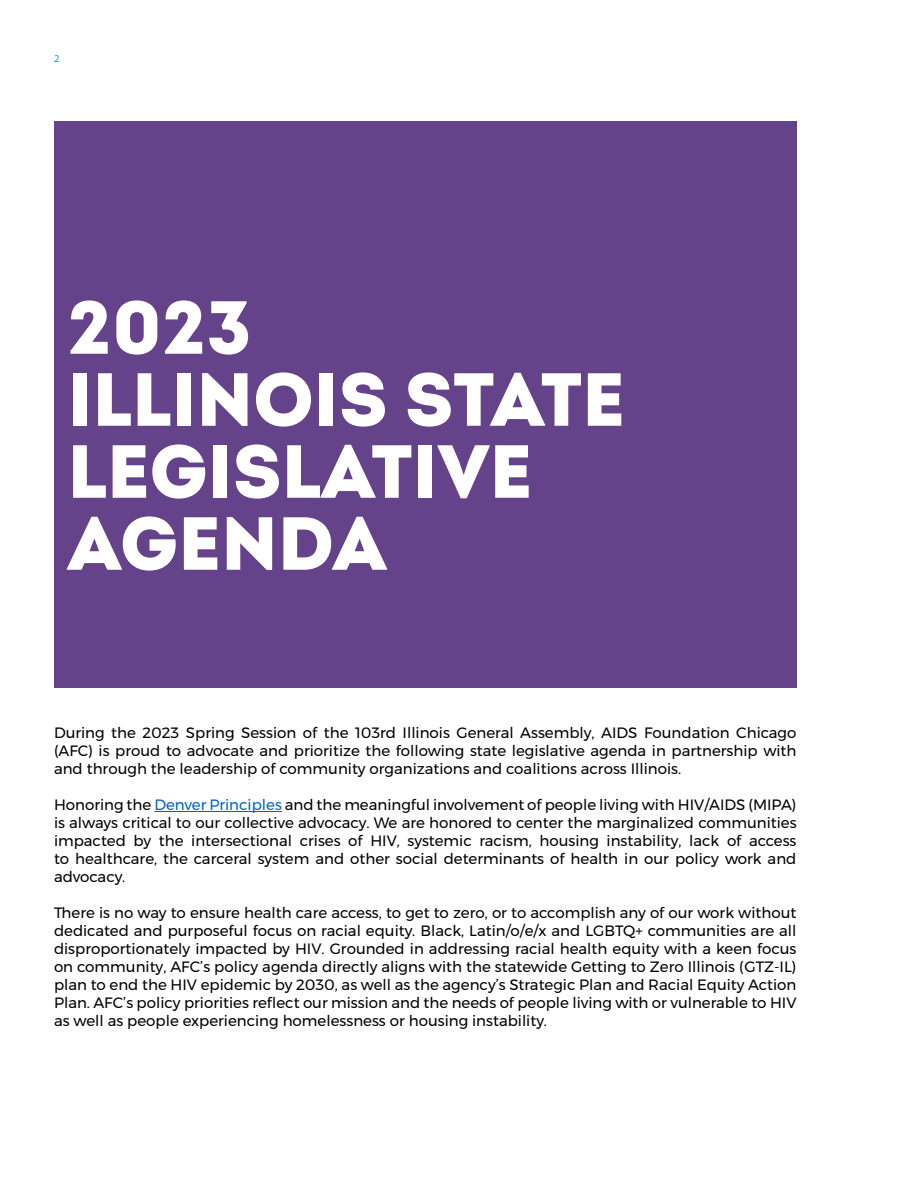
<style>
.page{position:relative;width:918px;height:1188px;background:#fff}
.page>*{position:absolute;margin:0;border:0;box-sizing:border-box;transform-origin:0 0}
.Title_Header{font:900 75px/72px "Intro";color:#fff}
.Body_Text{font:15px/18px "Montserrat";color:#000;text-align:justify}
.t1{font:10.5px "Myriad Pro";color:#2492d1}
.s1{color:#0563c1}
</style>
<div class="page">
<div style="left:54px;top:122px;width:742px;height:566px;background:#65438b"></div>
<hr style="left:154px;top:811px;width:128px;height:1px;background:#0563c1">
<p class="t1" style="left:54px;top:52px;width:7px">2</p>
<p class="Title_Header" style="left:68px;top:291px;width:186px">2023</p>
<p class="Title_Header" style="left:68px;top:363px;width:559px">ILLINOIS STATE<br>LEGISLATIVE<br>AGENDA</p>
<p class="Body_Text" style="left:54px;top:724px;width:744px">During the 2023 Spring Session of the 103rd Illinois General Assembly, AIDS Foundation Chicago (AFC) is proud to advocate and prioritize the following state legislative agenda in partnership with and through the leadership of community organizations and coalitions across Illinois.</p>
<p class="Body_Text" style="left:54px;top:796px;width:744px">Honoring the <span class="s1">Denver Principles</span> and the meaningful involvement of people living with HIV/AIDS (MIPA) is always critical to our collective advocacy. We are honored to center the marginalized communities impacted by the intersectional crises of HIV, systemic racism, housing instability, lack of access to healthcare, the carceral system and other social determinants of health in our policy work and advocacy.</p>
<p class="Body_Text" style="left:54px;top:904px;width:744px">There is no way to ensure health care access, to get to zero, or to accomplish any of our work without dedicated and purposeful focus on racial equity. Black, Latin/o/e/x and LGBTQ+ communities are all disproportionately impacted by HIV. Grounded in addressing racial health equity with a keen focus on community, AFC’s policy agenda directly aligns with the statewide Getting to Zero Illinois (GTZ-IL) plan to end the HIV epidemic by 2030, as well as the agency’s Strategic Plan and Racial Equity Action Plan. AFC’s policy priorities reflect our mission and the needs of people living with or vulnerable to HIV as well as people experiencing homelessness or housing instability.</p>
</div>
